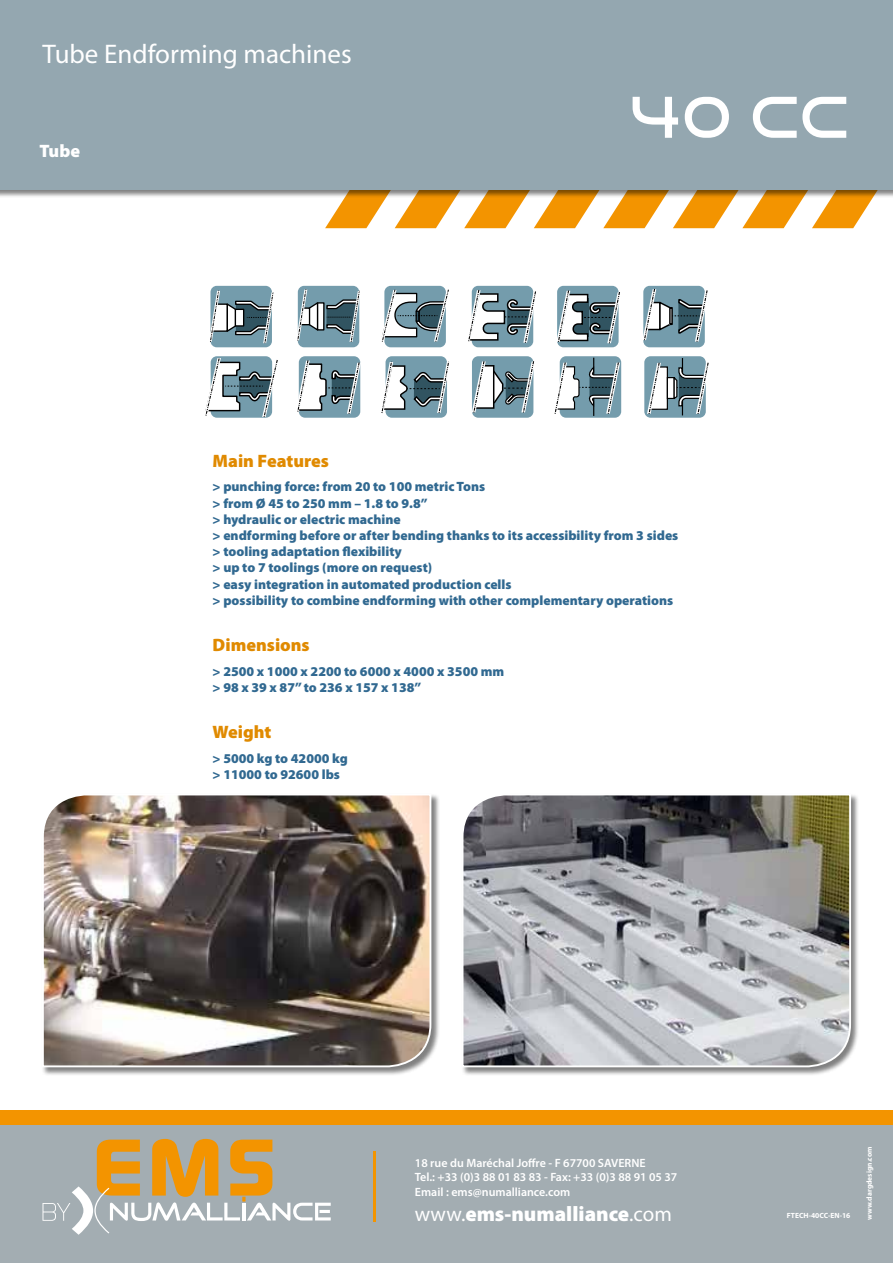
<style>
.page{position:relative;width:893px;height:1263px;background:#fff}
.page>*{position:absolute;margin:0;border:0;box-sizing:border-box;transform-origin:0 0}
.t1{font:60px "Good Times";color:#fff}
.t2{font:27px "Myriad Pro";color:#fff}
.t3{font:900 21px "Myriad Pro";color:#fff}
.t4{font:900 18px "Myriad Pro";color:#e08a00}
.t5{font:900 18px "Myriad Pro";color:#fff}
.t6{font:900 13.5px/16.2px "Myriad Pro";color:#316991}
.t7{font:600 12px/14.4px "Myriad Pro";color:#fff}
.t8{font:700 7.5px "Myriad Pro";color:#fff}
.s1{font-weight:400}
</style>
<div class="page">
<svg style="left:325px;top:198px;width:548px;height:30px"></svg>
<div style="left:0;top:1117px;width:893px;height:146px;background:#a3adb2"></div>
<div style="left:0;top:0;width:893px;height:198px;background:#000;opacity:.5"></div>
<div style="left:0;top:0;width:893px;height:189px;background:#94a7b0"></div>
<div style="left:0;top:1110px;width:893px;height:15px;background:#f39400"></div>
<div style="left:41px;top:793px;width:399px;height:283px;background:#000;opacity:.5"></div>
<img style="left:41px;top:793px;width:391px;height:275px">
<div style="left:461px;top:793px;width:399px;height:283px;background:#000;opacity:.5"></div>
<svg style="left:461px;top:793px;width:391px;height:275px;background:#9d9e9f"></svg>
<div style="left:210px;top:286px;width:62px;height:61px;background:#749cac;border-radius:6px"></div>
<svg style="left:210px;top:289px;width:64px;height:55px"></svg>
<div style="left:643px;top:286px;width:62px;height:61px;background:#749cac;border-radius:6px"></div>
<svg style="left:643px;top:288px;width:65px;height:55px"></svg>
<div style="left:298px;top:286px;width:61px;height:61px;background:#749cac;border-radius:6px"></div>
<div style="left:317px;top:303px;width:7px;height:27px;background:#fff"></div>
<div style="left:317px;top:302px;width:8px;height:29px;border:1px solid #000"></div>
<svg style="left:297px;top:288px;width:22px;height:54px"></svg>
<svg style="left:326px;top:290px;width:34px;height:53px"></svg>
<div style="left:557px;top:286px;width:62px;height:61px;background:#749cac;border-radius:6px"></div>
<svg style="left:557px;top:289px;width:63px;height:56px"></svg>
<div style="left:472px;top:286px;width:61px;height:61px;background:#749cac;border-radius:6px"></div>
<svg style="left:468px;top:289px;width:68px;height:55px"></svg>
<div style="left:384px;top:286px;width:62px;height:61px;background:#749cac;border-radius:6px"></div>
<svg style="left:381px;top:288px;width:68px;height:55px"></svg>
<svg style="left:205px;top:356px;width:73px;height:62px"></svg>
<div style="left:299px;top:356px;width:61px;height:62px;background:#749cac;border-radius:6px"></div>
<svg style="left:297px;top:359px;width:64px;height:56px"></svg>
<div style="left:386px;top:356px;width:61px;height:62px;background:#749cac;border-radius:6px"></div>
<svg style="left:381px;top:361px;width:68px;height:53px"></svg>
<div style="left:472px;top:356px;width:61px;height:62px;background:#749cac;border-radius:6px"></div>
<svg style="left:472px;top:360px;width:63px;height:54px"></svg>
<div style="left:560px;top:356px;width:61px;height:62px;background:#749cac;border-radius:6px"></div>
<svg style="left:554px;top:358px;width:66px;height:58px"></svg>
<div style="left:644px;top:356px;width:62px;height:62px;background:#749cac;border-radius:6px"></div>
<svg style="left:647px;top:358px;width:62px;height:57px"></svg>
<hr style="left:374px;top:1151px;width:2px;height:71px;background:#f39400">
<svg style="left:43px;top:1139px;width:288px;height:96px"></svg>
<h2 class="t2" style="left:43px;top:37px;width:311px">Tube Endforming machines</h2>
<h3 class="t5" style="left:39px;top:141px;width:42px">Tube</h3>
<h1 class="t1" style="left:631px;top:89px;width:220px">40 CC</h1>
<h3 class="t4" style="left:213px;top:450px;width:118px">Main Features</h3>
<p class="t6" style="left:213px;top:479px;width:467px">&gt; punching force: from 20 to 100 metric Tons<br>&gt; from Ø 45 to 250 mm – 1.8 to 9.8’’<br>&gt; hydraulic or electric machine<br>&gt; endforming before or after bending thanks to its accessibility from 3 sides &gt; tooling adaptation flexibility<br>&gt; up to 7 toolings (more on request)<br>&gt; easy integration in automated production cells<br>&gt; possibility to combine endforming with other complementary operations</p>
<h3 class="t4" style="left:213px;top:635px;width:99px">Dimensions</h3>
<p class="t6" style="left:213px;top:663px;width:293px">&gt; 2500 x 1000 x 2200 to 6000 x 4000 x 3500 mm &gt; 98 x 39 x 87’’ to 236 x 157 x 138’’</p>
<h3 class="t4" style="left:213px;top:722px;width:60px">Weight</h3>
<p class="t6" style="left:213px;top:750px;width:137px">&gt; 5000 kg to 42000 kg &gt; 11000 to 92600 lbs</p>
<p class="t7" style="left:415px;top:1155px;width:264px">18 rue du Maréchal Joffre - F 67700 SAVERNE<br>Tel.: +33 (0)3 88 01 83 83 - Fax: +33 (0)3 88 91 05 37<br>Email : ems@numalliance.com</p>
<h3 class="t3" style="left:415px;top:1202px;width:258px"><span class="s1">www.</span>ems-numalliance<span class="s1">.com</span></h3>
<p class="t8" style="left:787px;top:1210px;width:65px">FTECH-40CC-EN-16</p>
<p class="t8" style="left:864px;top:1219px;width:75px;rotate:-90deg">www.dargdesign.com</p>
</div>
